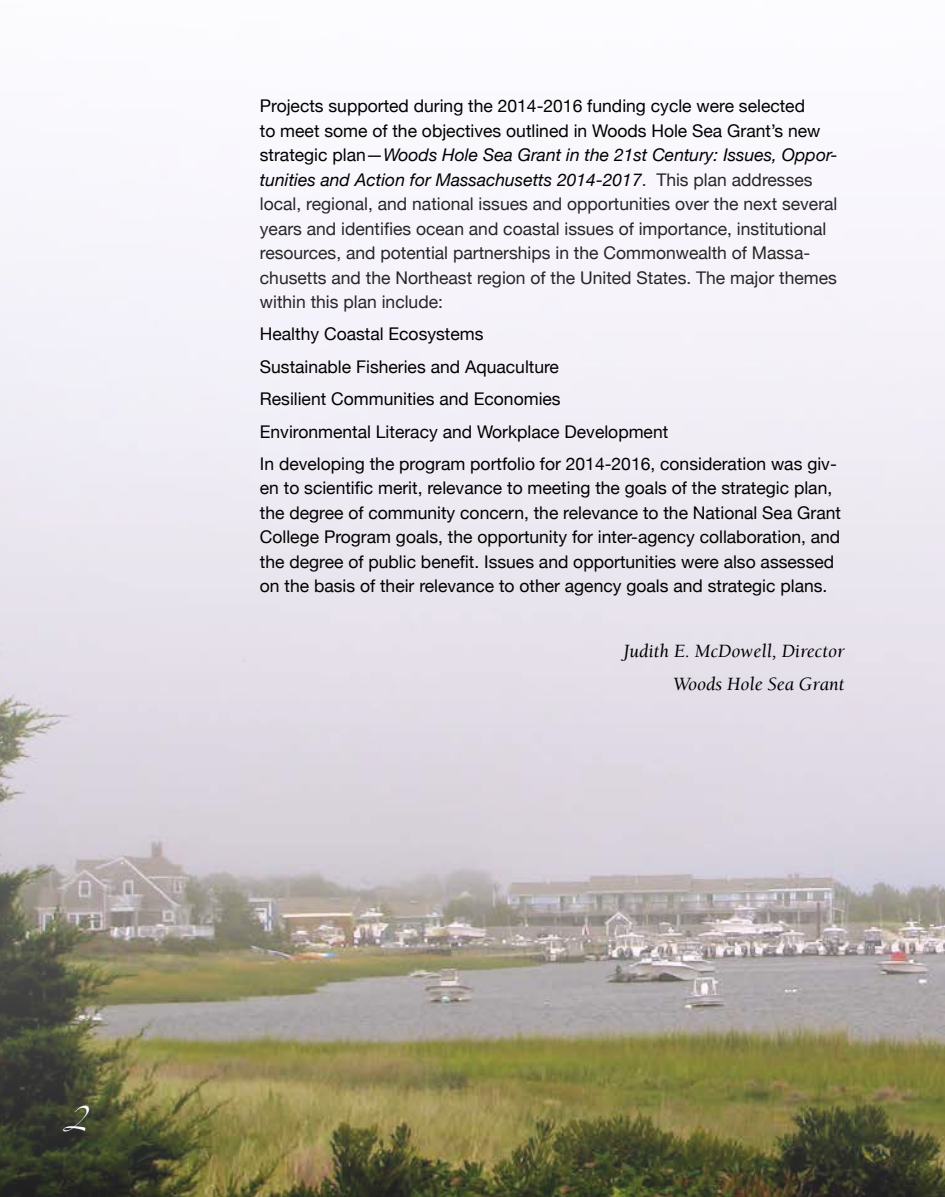
<style>
.page{position:relative;width:945px;height:1197px;background:#fff}
.page>*{position:absolute;margin:0;border:0;box-sizing:border-box;transform-origin:0 0}
.t1{font:22.75px "Zapfino";color:#fff}
.t2{font:italic 19.25px/32.4px "Berkeley";color:#000;text-align:right}
.t3{font:17.5px/32.4px "Helvetica Neue";color:#000}
.t4{font:17.5px/24.5px "Helvetica Neue";color:#262626}
.s1{color:#000}
.s2{font-style:italic;color:#000}
</style>
<div class="page">
<img style="left:0;top:214px;width:945px;height:983px">
<h1 class="t1" style="left:63px;top:1110px;width:25px">2</h1>
<p class="t4" style="left:260px;top:92px;width:579px"><span class="s1">Projects supported during the 2014-2016 funding cycle were selected<br>to meet some of the objectives outlined in Woods Hole Sea Grant’s new strategic plan—</span><span class="s2">Woods Hole Sea Grant in the 21st Century: Issues, Oppor&shy;tunities and Action for Massachusetts 2014-2017</span>. This plan addresses local, regional, and national issues and opportunities over the next several years and identifies ocean and coastal issues of importance, institutional resources, and potential partnerships in the Commonwealth of Massa&shy;chusetts and the Northeast region of the United States. The major themes within this plan include:</p>
<p class="t3" style="left:260px;top:317px;width:578px">Healthy Coastal Ecosystems<br>Sustainable Fisheries and Aquaculture<br>Resilient Communities and Economies<br>Environmental Literacy and Workplace Development<br>In developing the program portfolio for 2014-2016, consideration was giv-</p>
<p class="t3" style="left:260px;top:475px;width:583px;line-height:24.5px">en to scientific merit, relevance to meeting the goals of the strategic plan, the degree of community concern, the relevance to the National Sea Grant College Program goals, the opportunity for inter-agency collaboration, and the degree of public benefit. Issues and opportunities were also assessed on the basis of their relevance to other agency goals and strategic plans.</p>
<p class="t2" style="left:624px;top:635px;width:222px">Judith E. McDowell, Director<br>Woods Hole Sea Grant</p>
</div>
